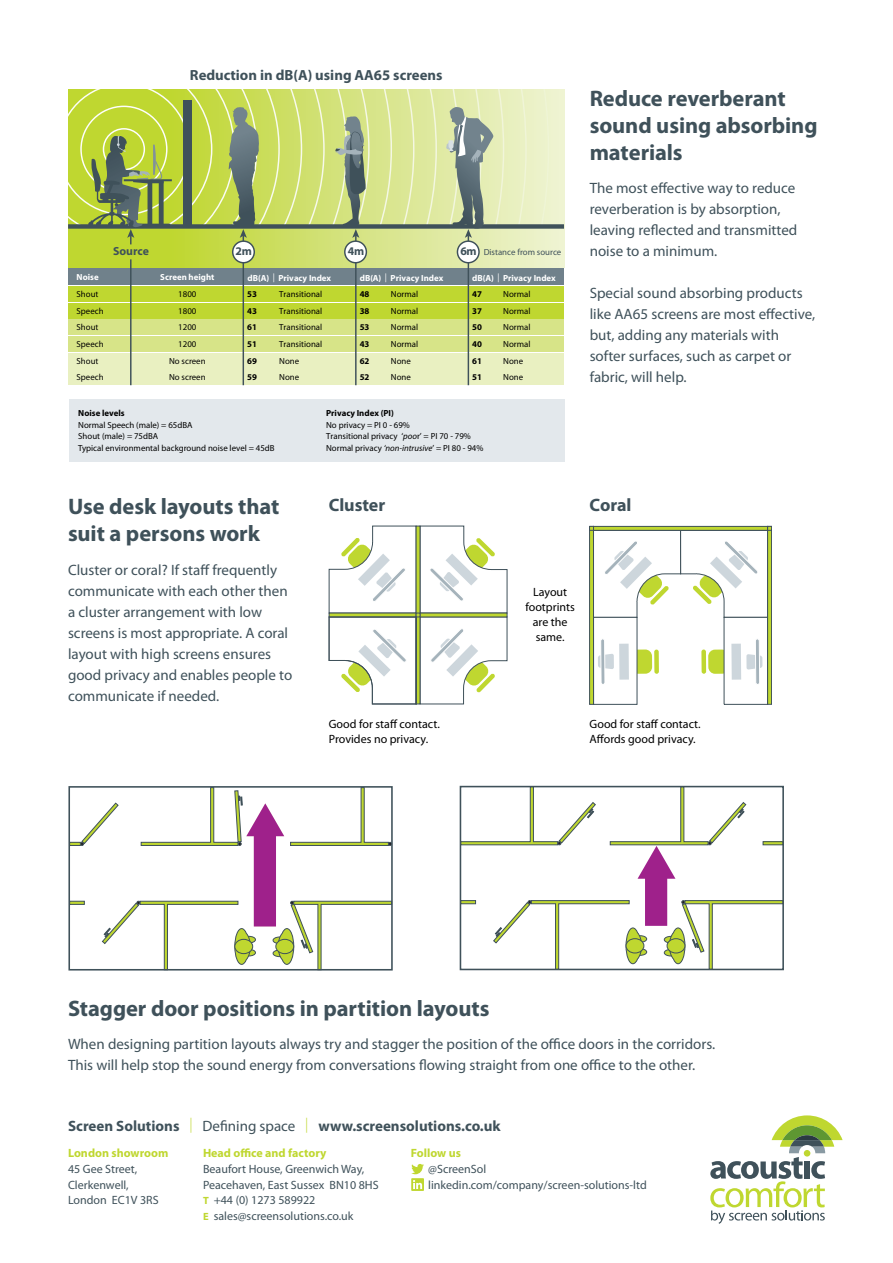
<style>
.page{position:relative;width:893px;height:1263px;background:#fff}
.page>*{position:absolute;margin:0;border:0;box-sizing:border-box;transform-origin:0 0}
.t1{font:700 22.5px/27px "Myriad Pro";letter-spacing:-.005em;color:#3f515a}
.t2{font:700 18px "Myriad Pro";letter-spacing:-.005em;color:#3f515a}
.t3{font:15px/21px "Myriad Pro";color:#3f515a}
.t4{font:700 15px "Myriad Pro";color:#3f515a}
.t5{font:700 14.7px "Myriad Pro";color:#3f515a}
.t6{font:12px/15.8px "Myriad Pro";color:#3f515a}
.t7{font:12px/15px "Myriad Pro";color:#000}
.t8{font:700 12px "Myriad Pro";color:#bfd730}
.t9{font:700 11.7px "Myriad Pro";color:#3f515a}
.t10{font:8.85px/16.6px "Myriad Pro";color:#000}
.t11{font:700 8.85px "Myriad Pro";color:#fff}
.t12{font:700 8.85px/16.6px "Myriad Pro";color:#000;text-align:justify}
.t13{font:8.85px "Myriad Pro";color:#3f515a}
.s1{font-weight:400}
.s2{font-style:italic}
.s3{font-weight:300;color:#bfd730}
.s4{font-weight:700;font-size:10.5px;color:#bfd730}
</style>
<div class="page">
<svg style="left:710px;top:1115px;width:133px;height:109px"></svg>
<svg style="left:411px;top:1164px;width:13px;height:10px"></svg>
<div style="left:411px;top:1178px;width:13px;height:13px;background:#bfd730"></div>
<svg style="left:413px;top:1180px;width:9px;height:9px"></svg>
<svg style="left:68px;top:786px;width:325px;height:185px"></svg>
<svg style="left:460px;top:786px;width:323px;height:183px"></svg>
<svg style="left:329px;top:526px;width:178px;height:178px"></svg>
<div style="left:701px;top:649px;width:5px;height:25px;background:#bfd730;border-radius:2px"></div>
<div style="left:708px;top:649px;width:21px;height:25px;background:#bfd730;border-radius:7px"></div>
<div style="left:654px;top:649px;width:5px;height:25px;background:#bfd730;border-radius:2px"></div>
<div style="left:632px;top:649px;width:20px;height:25px;background:#bfd730;border-radius:7px"></div>
<div style="left:724px;top:617px;width:43px;height:87px;background:#fff"></div>
<div style="left:593px;top:617px;width:44px;height:87px;background:#fff"></div>
<hr style="left:768px;top:526px;width:3px;height:178px;background:#bfd730">
<div style="left:767px;top:526px;width:5px;height:178px;border:1px solid #3f515a"></div>
<hr style="left:589px;top:526px;width:4px;height:178px;background:#bfd730">
<div style="left:589px;top:526px;width:5px;height:178px;border:1px solid #3f515a"></div>
<svg style="left:598px;top:654px;width:16px;height:15px"></svg>
<div style="left:619px;top:644px;width:10px;height:36px;background:#cdd6dc"></div>
<hr style="left:601px;top:639px;width:4px;height:45px;background:#a5b3bb;border-radius:2px">
<div style="left:600px;top:638px;width:5px;height:47px;border:1px solid #fff;border-radius:2px"></div>
<svg style="left:589px;top:526px;width:183px;height:92px"></svg>
<svg style="left:746px;top:654px;width:16px;height:16px"></svg>
<div style="left:731px;top:644px;width:10px;height:36px;background:#cdd6dc"></div>
<div style="left:755px;top:639px;width:5px;height:45px;background:#a5b3bb;border-radius:2px"></div>
<div style="left:755px;top:638px;width:5px;height:47px;border:1px solid #fff;border-radius:2px"></div>
<svg style="left:68px;top:89px;width:496px;height:179px;background:#d7e487"></svg>
<div style="left:69px;top:399px;width:496px;height:63px;background:#e3e8ec"></div>
<svg style="left:392px;top:89px;width:157px;height:135px;background:#e4ecb1"></svg>
<div style="left:68px;top:336px;width:496px;height:16px;background:#d7e488"></div>
<div style="left:68px;top:269px;width:496px;height:16px;background:#70818b"></div>
<div style="left:68px;top:286px;width:496px;height:16px;background:#bfd730"></div>
<div style="left:68px;top:303px;width:496px;height:16px;background:#bfd730"></div>
<div style="left:68px;top:319px;width:496px;height:16px;background:#d7e488"></div>
<div style="left:68px;top:353px;width:496px;height:16px;background:#e9f0c1"></div>
<div style="left:68px;top:369px;width:496px;height:16px;background:#e9f0c1"></div>
<hr style="left:468px;top:235px;width:1px;height:150px;background:#3f515a">
<hr style="left:243px;top:235px;width:1px;height:150px;background:#3f515a">
<hr style="left:130px;top:259px;width:2px;height:126px;background:#3f515a">
<hr style="left:355px;top:235px;width:2px;height:150px;background:#3f515a">
<div style="left:68px;top:224px;width:496px;height:5px;background:#3f515a"></div>
<svg style="left:446px;top:107px;width:48px;height:131px;background:#a6b299"></svg>
<svg style="left:68px;top:89px;width:324px;height:155px;background:#b4c75d"></svg>
<div style="left:233px;top:241px;width:21px;height:22px;background:#fff;border-radius:50%"></div>
<div style="left:232px;top:240px;width:23px;height:23px;border:1px solid #3f515a;border-radius:50%"></div>
<div style="left:345px;top:241px;width:21px;height:22px;background:#fff;border-radius:50%"></div>
<div style="left:344px;top:240px;width:23px;height:23px;border:1px solid #3f515a;border-radius:50%"></div>
<div style="left:457px;top:241px;width:22px;height:22px;background:#fff;border-radius:50%"></div>
<div style="left:457px;top:240px;width:23px;height:23px;border:1px solid #3f515a;border-radius:50%"></div>
<p class="t5" style="left:190px;top:66px;width:254px">Reduction in dB(A) using AA65 screens</p>
<p class="t11" style="left:77px;top:271px;width:24px">Noise</p>
<p class="t10" style="left:77px;top:286px;width:29px">Shout<br>Speech<br>Shout<br>Speech<br>Shout<br>Speech</p>
<p class="t9" style="left:113px;top:244px;width:37px">Source</p>
<p class="t11" style="left:160px;top:271px;width:56px">Screen height</p>
<p class="t10" style="left:178px;top:285px;width:20px;line-height:17.1px">1800<br>1800</p>
<p class="t10" style="left:169px;top:319px;width:38px;text-align:center">1200<br>1200<br>No screen<br>No screen</p>
<p class="t9" style="left:236px;top:244px;width:18px">2m</p>
<p class="t9" style="left:348px;top:244px;width:18px">4m</p>
<p class="t9" style="left:460px;top:244px;width:18px">6m</p>
<p class="t13" style="left:484px;top:247px;width:79px">Distance from source</p>
<p class="t11" style="left:248px;top:272px;width:85px">dB(A) <span class="s1">|</span> Privacy Index</p>
<p class="t12" style="left:247px;top:285px;width:11px">53<br>43<br>61<br>51<br>69<br>59</p>
<p class="t10" style="left:279px;top:285px;width:45px">Transitional<br>Transitional<br>Transitional<br>Transitional<br>None<br>None</p>
<p class="t11" style="left:360px;top:272px;width:85px">dB(A) <span class="s1">|</span> Privacy Index</p>
<p class="t12" style="left:360px;top:285px;width:11px">48<br>38<br>53<br>43<br>62<br>52</p>
<p class="t10" style="left:391px;top:285px;width:29px">Normal<br>Normal<br>Normal<br>Normal<br>None<br>None</p>
<p class="t11" style="left:472px;top:272px;width:85px">dB(A) <span class="s1">|</span> Privacy Index</p>
<p class="t12" style="left:472px;top:285px;width:11px">47<br>37<br>50<br>40<br>61<br>51</p>
<p class="t10" style="left:503px;top:285px;width:29px">Normal</p>
<p class="t10" style="left:503px;top:319px;width:29px">Normal<br>Normal<br>None<br>None</p>
<p class="t10" style="left:503px;top:302px;width:29px">Normal</p>
<p class="t12" style="left:78px;top:404px;width:48px">Noise levels</p>
<p class="t10" style="left:78px;top:419px;width:198px;line-height:11.7px">Normal Speech (male) = 65dBA<br>Shout (male) = 75dBA<br>Typical environmental background noise level = 45dB</p>
<p class="t12" style="left:326px;top:404px;width:69px">Privacy Index (PI)</p>
<p class="t10" style="left:326px;top:419px;width:159px;line-height:11.7px">No privacy = PI 0 - 69%<br>Transitional privacy ‘<span class="s2">poo</span>r’ = PI 70 - 79%<br>Normal privacy <span class="s2">‘non-intrusive</span>’ = PI 80 - 94%</p>
<h1 class="t1" style="left:590px;top:84px;width:229px">Reduce reverberant sound using absorbing materials</h1>
<p class="t3" style="left:590px;top:178px;width:209px">The most effective way to reduce reverberation is by absorption, leaving reflected and transmitted noise to a minimum.</p>
<p class="t3" style="left:590px;top:283px;width:227px">Special sound absorbing products like AA65 screens are most effective, but, adding any materials with softer surfaces, such as carpet or fabric, will help.</p>
<h1 class="t1" style="left:68px;top:493px;width:213px">Use desk layouts that suit a persons work</h1>
<p class="t3" style="left:68px;top:559px;width:226px">Cluster or coral? If staff frequently communicate with each other then a cluster arrangement with low screens is most appropriate. A coral layout with high screens ensures good privacy and enables people to communicate if needed.</p>
<p class="t2" style="left:329px;top:493px;width:58px">Cluster</p>
<p class="t2" style="left:590px;top:493px;width:43px">Coral</p>
<p class="t7" style="left:525px;top:584px;width:51px;text-align:center">Layout footprints are the same.</p>
<p class="t7" style="left:329px;top:716px;width:112px">Good for staff contact.<br>Provides no privacy.</p>
<p class="t7" style="left:590px;top:716px;width:112px">Good for staff contact.<br>Affords good privacy.</p>
<h1 class="t1" style="left:68px;top:994px;width:423px">Stagger door positions in partition layouts</h1>
<p class="t3" style="left:68px;top:1034px;width:649px">When designing partition layouts always try and stagger the position of the office doors in the corridors.<br>This will help stop the sound energy from conversations flowing straight from one office to the other.</p>
<p class="t4" style="left:68px;top:1116px;width:434px">Screen Solutions <span class="s3">|</span> <span class="s1">Defining space</span> <span class="s3">|</span> www.screensolutions.co.uk</p>
<p class="t8" style="left:68px;top:1145px;width:102px">London showroom</p>
<p class="t6" style="left:68px;top:1161px;width:92px">45 Gee Street,<br>Clerkenwell,<br>London EC1V 3RS</p>
<p class="t8" style="left:203px;top:1145px;width:125px">Head office and factory</p>
<p class="t6" style="left:203px;top:1161px;width:177px">Beaufort House, Greenwich Way,<br>Peacehaven, East Sussex BN10 8HS<br><span class="s4">T</span> +44 (0) 1273 589922<br><span class="s4">E</span> sales@screensolutions.co.uk</p>
<p class="t8" style="left:411px;top:1145px;width:52px">Follow us</p>
<p class="t6" style="left:428px;top:1161px;width:220px">@ScreenSol linkedin.com/company/screen-solutions-ltd</p>
</div>
